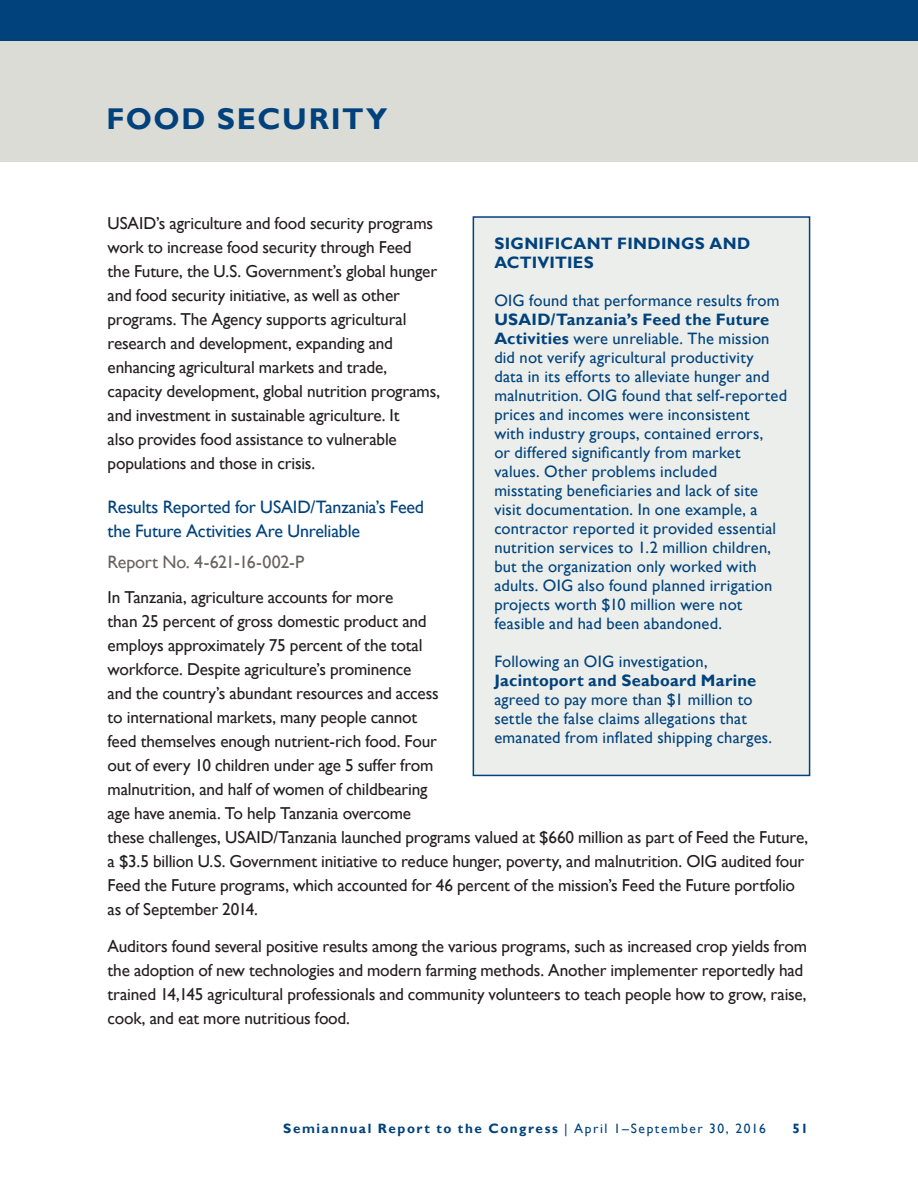
<style>
.page{position:relative;width:918px;height:1188px;background:#fff}
.page>*{position:absolute;margin:0;border:0;box-sizing:border-box;transform-origin:0 0}
.Section_Head_2{font:700 30px "Gill Sans";letter-spacing:.055em;color:#01427c}
.Audit_Name{font:18px/24px "Gill Sans";letter-spacing:-.01em;color:#01427c}
.Report_Number{font:18px "Gill Sans";letter-spacing:-.015em;color:#676362}
.Text{font:17.25px/24px "Gill Sans";letter-spacing:-.01em;color:#231f20}
.Call_Out_Box_Text{font:16.5px/18.9px "Gill Sans";letter-spacing:.01em;color:#01427c}
.Call_Out_Box_Text-2{font:700 16.5px/19px "Gill Sans";letter-spacing:.02em;color:#01427c}
.t1{font:700 13.5px "Gill Sans";letter-spacing:.115em;color:#01427c}
.s1{font-weight:700}
.s2{font-weight:400}
</style>
<div class="page">
<div style="left:0;top:0;width:918px;height:162px;background:#dcdcd6"></div>
<div style="left:0;top:0;width:918px;height:40px;background:#01427c"></div>
<div style="left:473px;top:217px;width:337px;height:558px;background:#ebeeea"></div>
<div style="left:473px;top:216px;width:337px;height:560px;border:2px solid #01427c"></div>
<p class="Section_Head_2" style="left:106px;top:101px;width:282px">FOOD SECURITY</p>
<p class="Text" style="left:108px;top:211px;width:334px">USAID’s agriculture and food security programs work to increase food security through Feed<br>the Future, the U.S. Government’s global hunger and food security initiative, as well as other programs. The Agency supports agricultural research and development, expanding and enhancing agricultural markets and trade, capacity development, global nutrition programs, and investment in sustainable agriculture. It<br>also provides food assistance to vulnerable populations and those in crisis.</p>
<p class="Audit_Name" style="left:108px;top:495px;width:318px">Results Reported for USAID/Tanzania’s Feed the Future Activities Are Unreliable</p>
<p class="Report_Number" style="left:108px;top:551px;width:198px">Report No. 4-621-16-002-P</p>
<p class="Text" style="left:108px;top:585px;width:702px">In Tanzania, agriculture accounts for more<br>than 25 percent of gross domestic product and<br>employs approximately 75 percent of the total<br>workforce. Despite agriculture’s prominence<br>and the country’s abundant resources and access<br>to international markets, many people cannot<br>feed themselves enough nutrient-rich food. Four<br>out of every 10 children under age 5 suffer from<br>malnutrition, and half of women of childbearing<br>age have anemia. To help Tanzania overcome<br>these challenges, USAID/Tanzania launched programs valued at $660 million as part of Feed the Future, a $3.5 billion U.S. Government initiative to reduce hunger, poverty, and malnutrition. OIG audited four Feed the Future programs, which accounted for 46 percent of the mission’s Feed the Future portfolio as of September 2014.</p>
<p class="Text" style="left:108px;top:935px;width:701px">Auditors found several positive results among the various programs, such as increased crop yields from the adoption of new technologies and modern farming methods. Another implementer reportedly had trained 14,145 agricultural professionals and community volunteers to teach people how to grow, raise, cook, and eat more nutritious food.</p>
<p class="Call_Out_Box_Text-2" style="left:494px;top:235px;width:257px">SIGNIFICANT FINDINGS AND<br>ACTIVITIES</p>
<p class="Call_Out_Box_Text" style="left:494px;top:292px;width:294px">OIG found that performance results from <span class="s1">USAID/Tanzania’s Feed the Future Activities</span> were unreliable. The mission did not verify agricultural productivity<br>data in its efforts to alleviate hunger and malnutrition. OIG found that self-reported prices and incomes were inconsistent<br>with industry groups, contained errors,<br>or differed significantly from market values. Other problems included misstating beneficiaries and lack of site visit documentation. In one example, a contractor reported it provided essential nutrition services to 1.2 million children, but the organization only worked with adults. OIG also found planned irrigation projects worth $10 million were not feasible and had been abandoned.</p>
<p class="Call_Out_Box_Text" style="left:494px;top:652px;width:279px">Following an OIG investigation, <span class="s1">Jacintoport and Seaboard Marine </span>agreed to pay more than $1 million to settle the false claims allegations that emanated from inflated shipping charges.</p>
<p class="t1" style="left:283px;top:1120px;width:484px">Semiannual Report to the Congress <span class="s2">| April 1–September 30, 2016</span></p>
<p class="t1" style="left:793px;top:1120px;width:17px">51</p>
</div>
